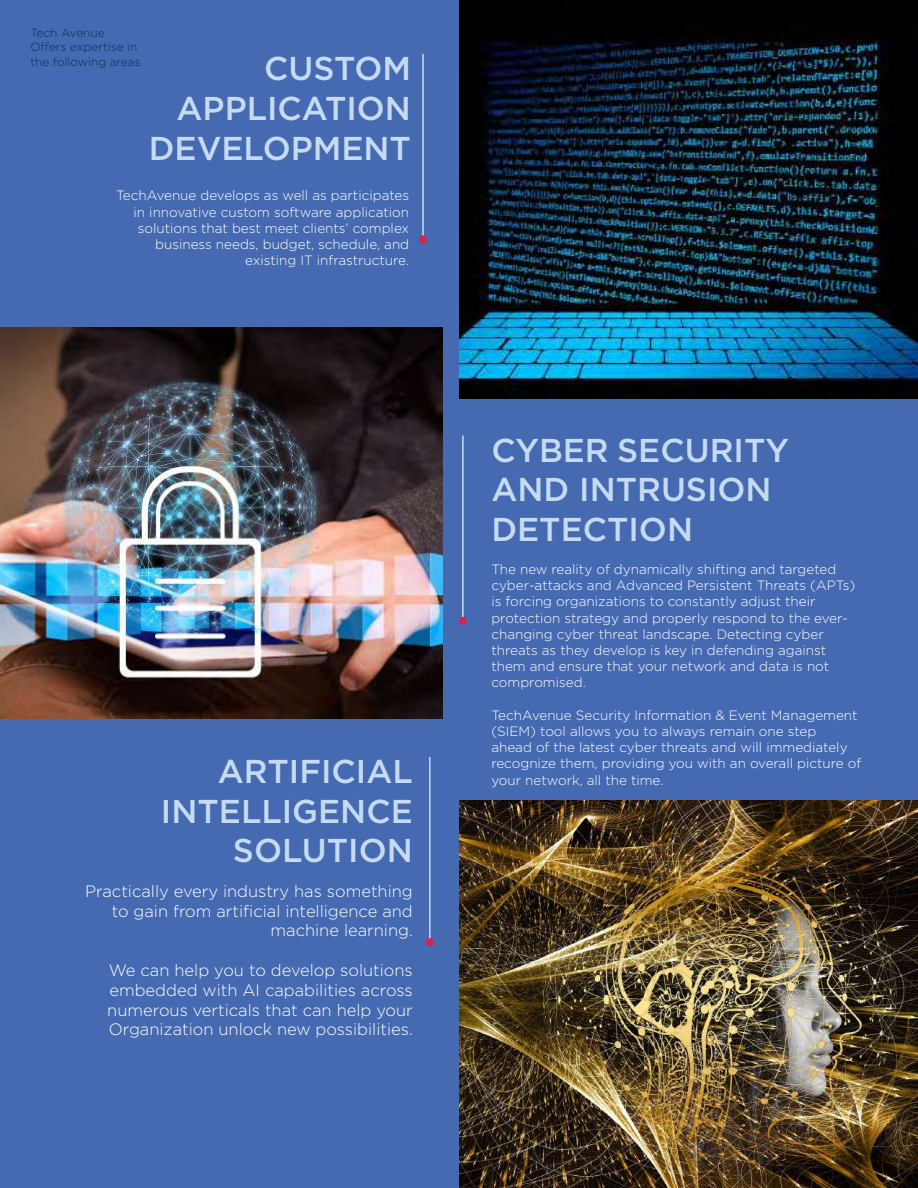
<style>
.page{position:relative;width:918px;height:1188px;background:#456ab1}
.page>*{position:absolute;margin:0;border:0;box-sizing:border-box;transform-origin:0 0}
.t1{font:500 33px/39.6px "Gotham";color:#c6dbf2;text-align:right}
.t2{font:300 16.5px/19.8px "Gotham";color:#fff;text-align:right}
.t3{font:300 13.5px/16.2px "Gotham";color:#fff}
.t4{font:300 11.85px/14.2px "Gotham";color:#003259}
</style>
<div class="page">
<hr style="left:917px;top:0;width:1px;height:1188px;background:#da214a">
<img style="left:459px;top:0;width:459px;height:399px">
<img style="left:459px;top:801px;width:459px;height:387px">
<img style="left:0;top:328px;width:442px;height:391px">
<hr style="left:422px;top:54px;width:2px;height:186px;background:#c6dbf2">
<hr style="left:462px;top:435px;width:2px;height:187px;background:#c6dbf2">
<hr style="left:429px;top:757px;width:2px;height:186px;background:#c6dbf2">
<div style="left:419px;top:235px;width:8px;height:8px;background:#da214a;border-radius:50%"></div>
<div style="left:459px;top:617px;width:8px;height:8px;background:#da214a;border-radius:50%"></div>
<div style="left:426px;top:938px;width:8px;height:8px;background:#da214a;border-radius:50%"></div>
<p class="t4" style="left:30px;top:25px;width:112px">Tech Avenue<br>Offers expertise in the following areas</p>
<h1 class="t1" style="left:149px;top:49px;width:264px">CUSTOM<br>APPLICATION<br>DEVELOPMENT</h1>
<p class="t3" style="left:116px;top:187px;width:295px;text-align:right">TechAvenue develops as well as participates in innovative custom software application solutions that best meet clients’ complex business needs, budget, schedule, and existing IT infrastructure.</p>
<h1 class="t1" style="left:161px;top:751px;width:253px">ARTIFICIAL<br>INTELLIGENCE<br>SOLUTION</h1>
<p class="t2" style="left:85px;top:881px;width:329px">Practically every industry has something to gain from artificial intelligence and machine learning.</p>
<p class="t2" style="left:107px;top:960px;width:307px;text-align:justify">We can help you to develop solutions embedded with AI capabilities across numerous verticals that can help your Organization unlock new possibilities.</p>
<h1 class="t1" style="left:491px;top:430px;width:299px;text-align:left">CYBER SECURITY<br>AND INTRUSION<br>DETECTION</h1>
<p class="t3" style="left:491px;top:561px;width:365px">The new reality of dynamically shifting and targeted cyber-attacks and Advanced Persistent Threats (APTs) is forcing organizations to constantly adjust their protection strategy and properly respond to the ever&shy;changing cyber threat landscape. Detecting cyber threats as they develop is key in defending against them and ensure that your network and data is not compromised.</p>
<p class="t3" style="left:491px;top:707px;width:371px">TechAvenue Security Information &amp; Event Management (SIEM) tool allows you to always remain one step<br>ahead of the latest cyber threats and will immediately recognize them, providing you with an overall picture of your network, all the time.</p>
</div>
